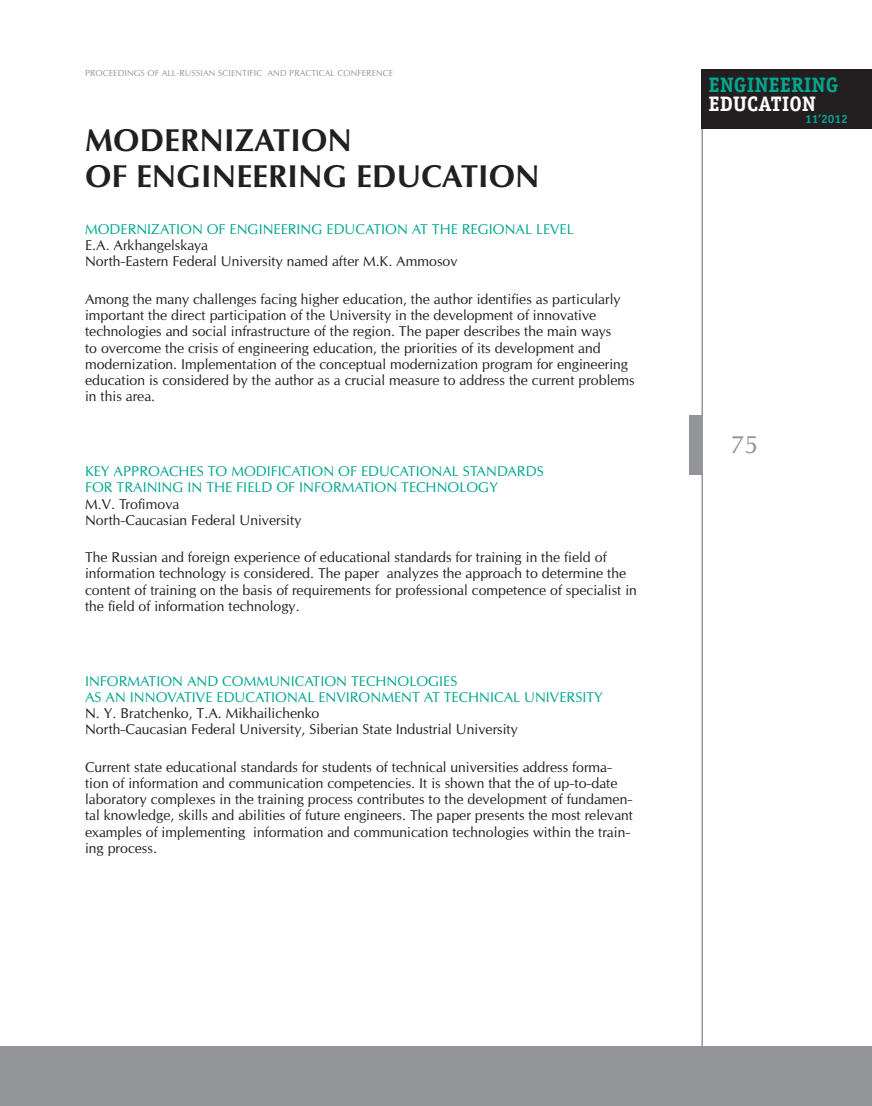
<style>
.page{position:relative;width:872px;height:1106px;background:#fff}
.page>*{position:absolute;margin:0;border:0;box-sizing:border-box;transform-origin:0 0}
.t1{font:700 30px/36px "Opium New";color:#231f20}
.t2{font:24px "Opium New";color:#939598}
.t3{font:700 21px "Officina Serif C";color:#00a78f}
.t4{font:700 21px "Officina Serif C";color:#fff}
.t5{font:13.5px/16.2px "Opium New";color:#231f20}
.t6{font:13.5px "Opium New";color:#00a78f}
.t7{font:700 12px "Officina Sans C";color:#00a78f}
.t8{font:8.25px "Opium New";letter-spacing:.01em;color:#939598}
</style>
<div class="page">
<hr style="left:701px;top:69px;width:2px;height:1037px;background:#939598">
<div style="left:701px;top:69px;width:171px;height:60px;background:#231f20"></div>
<div style="left:689px;top:415px;width:13px;height:60px;background:#939598"></div>
<div style="left:0;top:1046px;width:872px;height:60px;background:#939598"></div>
<p class="t8" style="left:85px;top:68px;width:308px">Proceedings of All-Russian Scientific and Practical Conference</p>
<h1 class="t1" style="left:85px;top:123px;width:429px">MODERN IZATION<br>OF ENG IN EERING EDUCATION</h1>
<p class="t6" style="left:85px;top:221px;width:52px">MODERNIZATION</p>
<p class="t6" style="left:207px;top:221px;width:40px">OF ENGIN</p>
<p class="t6" style="left:273px;top:221px;width:24px">EERING</p>
<p class="t6" style="left:326px;top:221px;width:18px">EDUCATION</p>
<p class="t6" style="left:412px;top:221px;width:76px">AT THE REGIONAL</p>
<p class="t6" style="left:536px;top:221px;width:38px">LEVEL</p>
<p class="t5" style="left:85px;top:237px;width:374px">E.A. Arkhangelskaya<br>N orth-Eastern Federal U niversity named after M.K. Ammosov</p>
<p class="t5" style="left:85px;top:291px;width:551px">Among the many challenges facing higher education, the author identifies as particularly important the direct participation of the U niversity in the development of innovative technologies and social infrastructure of the region. The paper describes the main ways<br>to overcome the crisis of engineering education, the priorities of its development and modernization. I mplementation of the conceptual modernization program for engineering education is considered by the author as a crucial measure to address the current problems in this area.</p>
<p class="t6" style="left:85px;top:463px;width:65px">KEY APPROAC</p>
<p class="t6" style="left:178px;top:463px;width:75px">HES TO MODIFICATION</p>
<p class="t6" style="left:338px;top:463px;width:40px">OF EDUCATIONAL</p>
<p class="t6" style="left:463px;top:463px;width:10px">STANDARDS</p>
<p class="t6" style="left:85px;top:479px;width:10px">FOR</p>
<p class="t6" style="left:117px;top:479px;width:10px">TRAINING</p>
<p class="t6" style="left:187px;top:479px;width:121px">IN THE FIELD OF INFOR</p>
<p class="t6" style="left:342px;top:479px;width:22px">MATION</p>
<p class="t6" style="left:401px;top:479px;width:47px">TECHNOLOG</p>
<p class="t6" style="left:489px;top:479px;width:10px">Y</p>
<p class="t5" style="left:85px;top:495px;width:218px">M.V. Trofimova<br>N orth-Caucasian Federal U niversity</p>
<p class="t5" style="left:85px;top:549px;width:553px">The Russian and foreign experience of educational standards for training in the field of information technology is considered. The paper analyzes the approach to determine the content of training on the basis of requirements for professional competence of specialist in the field of information technology.</p>
<p class="t6" style="left:85px;top:672px;width:10px">INFOR</p>
<p class="t6" style="left:128px;top:672px;width:22px">MATION</p>
<p class="t6" style="left:187px;top:672px;width:12px">AND</p>
<p class="t6" style="left:222px;top:672px;width:57px">COMMUNICATION</p>
<p class="t6" style="left:351px;top:672px;width:46px">TECHNOLOGI</p>
<p class="t6" style="left:443px;top:672px;width:14px">ES</p>
<p class="t6" style="left:85px;top:688px;width:55px">ASANINNO</p>
<p class="t6" style="left:167px;top:688px;width:66px">VATIVE EDUCATIONAL</p>
<p class="t6" style="left:318px;top:688px;width:37px">ENVIRON</p>
<p class="t6" style="left:381px;top:688px;width:107px">MENT AT TECHNICAL</p>
<p class="t6" style="left:524px;top:688px;width:9px">UNI</p>
<p class="t6" style="left:550px;top:688px;width:25px">VERSIT</p>
<p class="t6" style="left:594px;top:688px;width:10px">Y</p>
<p class="t5" style="left:85px;top:705px;width:434px">N . Y. Bratchenko, T.A. Mikhailichenko<br>N orth-Caucasian Federal U niversity, Siberian State I ndustrial U niversity</p>
<p class="t5" style="left:85px;top:759px;width:549px">Current state educational standards for students of technical universities address forma&shy;tion of information and communication competencies. It is shown that the of up-to-date laboratory complexes in the training process contributes to the development of fundamen&shy;tal knowledge, skills and abilities of future engineers. The paper presents the most relevant examples of implementing information and communication technologies within the train&shy;ing process.</p>
<h3 class="t3" style="left:708px;top:73px;width:131px">ENGINEERING</h3>
<h3 class="t4" style="left:708px;top:91px;width:109px">EDUCATION</h3>
<p class="t7" style="left:805px;top:113px;width:44px">11’2012</p>
<h2 class="t2" style="left:730px;top:429px;width:30px">75</h2>
</div>
